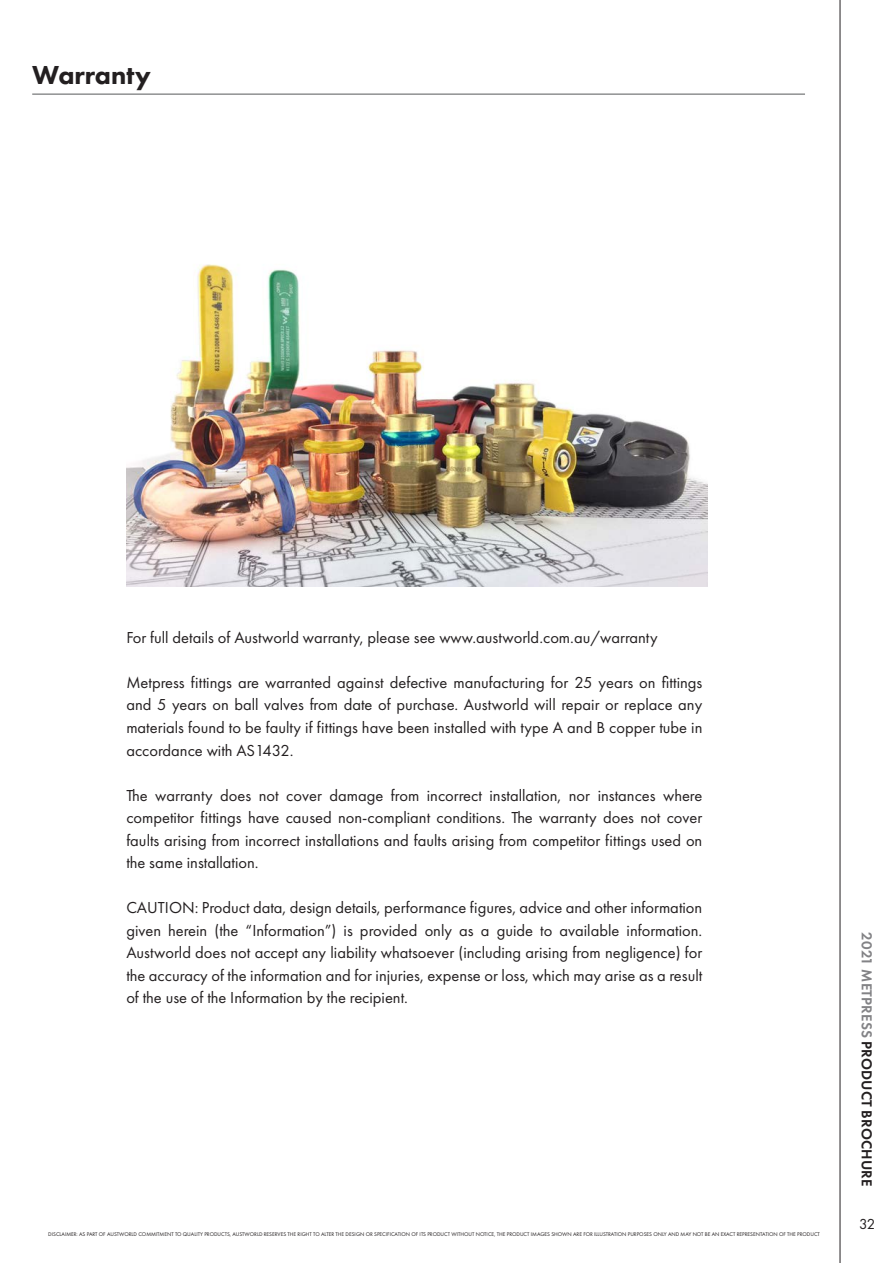
<style>
.page{position:relative;width:893px;height:1263px;background:#fff}
.page>*{position:absolute;margin:0;border:0;box-sizing:border-box;transform-origin:0 0}
.t1{font:800 27px "Futura PT";color:#231f20}
.t2{font:16.5px/22.5px "Futura PT";color:#231f20;text-align:justify}
.t3{font:600 15px "Futura PT";letter-spacing:.01em;color:#231f20}
.t4{font:15px "Futura PT";color:#231f20}
.t5{font:5.55px "Futura PT";color:#231f20}
.s1{color:#838386}
</style>
<div class="page">
<hr style="left:840px;top:0;width:1px;height:1263px;background:#231f20">
<hr style="left:32px;top:94px;width:773px;height:1px;background:#57585a">
<img style="left:126px;top:264px;width:582px;height:323px">
<p class="t1" style="left:32px;top:58px;width:120px">Warranty</p>
<p class="t2" style="left:126px;top:626px;width:533px">For full details of Austworld warranty, please see www.austworld.com.au/warranty</p>
<p class="t2" style="left:126px;top:671px;width:578px">Metpress fittings are warranted against defective manufacturing for 25 years on fittings and 5 years on ball valves from date of purchase. Austworld will repair or replace any materials found to be faulty if fittings have been installed with type A and B copper tube in accordance with AS1432.</p>
<p class="t2" style="left:126px;top:784px;width:578px">The warranty does not cover damage from incorrect installation, nor instances where competitor fittings have caused non-compliant conditions. The warranty does not cover faults arising from incorrect installations and faults arising from competitor fittings used on the same installation.</p>
<p class="t2" style="left:126px;top:896px;width:578px">CAUTION: Product data, design details, performance figures, advice and other information given herein (the “Information”) is provided only as a guide to available information.<br>Austworld does not accept any liability whatsoever (including arising from negligence) for the accuracy of the information and for injuries, expense or loss, which may arise as a result of the use of the Information by the recipient.</p>
<p class="t5" style="left:48px;top:1231px;width:773px">DISCLAIMER: AS PART OF AUSTWORLD COMMITMENT TO QUALITY PRODUCTS, AUSTWORLD RESERVES THE RIGHT TO ALTER THE DESIGN OR SPECIFICATION OF ITS PRODUCT WITHOUT NOTICE, THE PRODUCT IMAGES SHOWN ARE FOR ILLUSTRATION PURPOSES ONLY AND MAY NOT BE AN EXACT REPRESENTATION OF THE PRODUCT</p>
<p class="t3" style="left:876px;top:932px;width:256px;rotate:90deg"><span class="s1">2021 METPRESS</span> PRODUCT BROCHURE</p>
<p class="t4" style="left:859px;top:1214px;width:18px">32</p>
</div>
